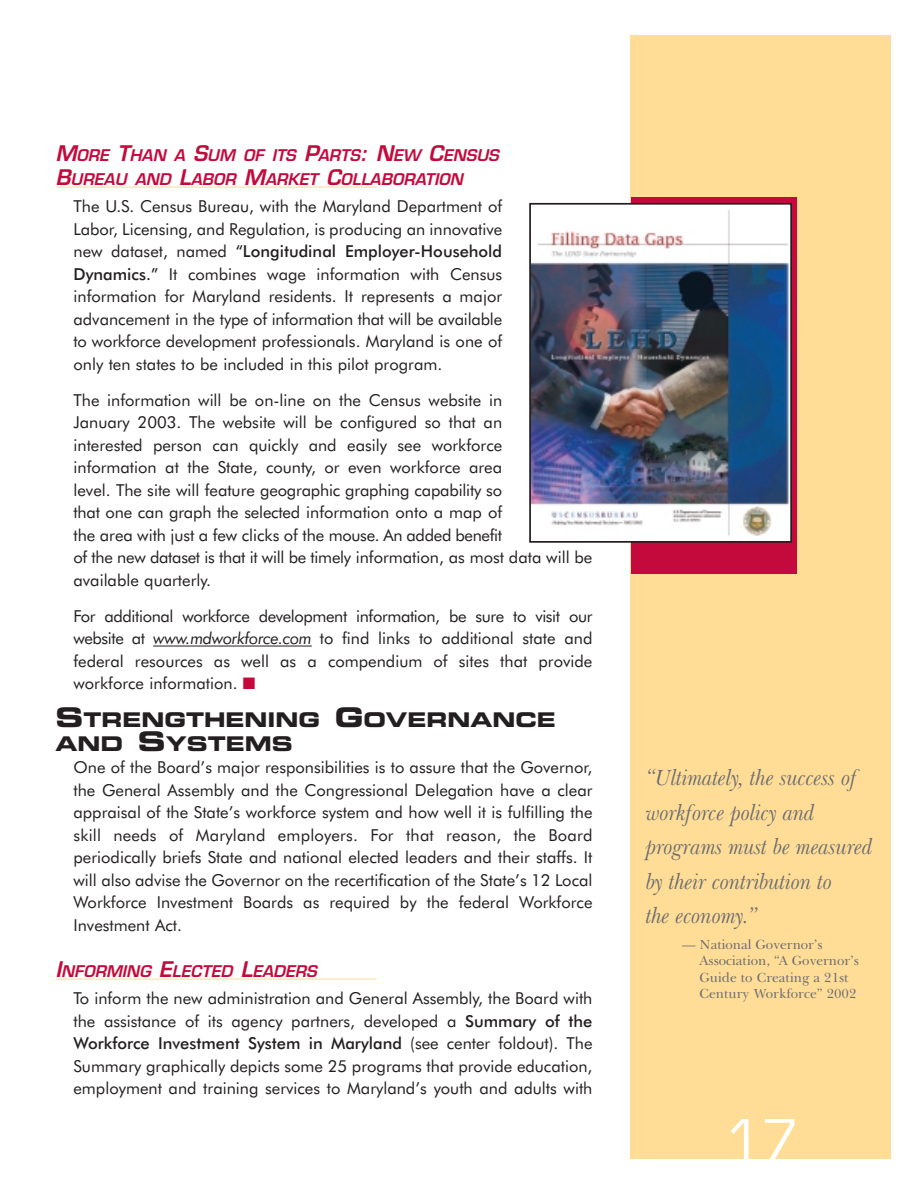
<style>
.page{position:relative;width:918px;height:1188px;background:#fff}
.page>*{position:absolute;margin:0;border:0;box-sizing:border-box;transform-origin:0 0}
.t1{font:54px "Eurostile";color:#fff}
.t2{font:italic 22.5px/34.5px "Baskerville BT";letter-spacing:-.01em;color:#6c6d70;scale:.94 1}
.t3{font:20.25px/24px "Eurostile Bold Extended Two";color:#231f20}
.t4{font:16.5px/22.5px "Futura BT";color:#231f20;text-align:justify}
.t5{font:italic 600 15.75px/24px "Eurostile";color:#c40a3c}
.t6{font:13.5px/16.5px "Baskerville BT";color:#6c6d70}
.s1{font-size:21px}
.s2{font-weight:500}
.s3{font-style:italic}
.s4{color:#c40a3c}
.s5{font-size:27px}
</style>
<div class="page">
<div style="left:631px;top:35px;width:260px;height:1123px;background:#ffdd96"></div>
<hr style="left:56px;top:187px;width:320px;height:1px;background:#ffdd96">
<hr style="left:153px;top:646px;width:33px;height:1px;background:#231f20">
<hr style="left:186px;top:646px;width:126px;height:1px;background:#231f20">
<hr style="left:56px;top:979px;width:320px;height:1px;background:#ffdd96">
<div style="left:631px;top:197px;width:165px;height:377px;background:#c40a3c"></div>
<img style="left:532px;top:206px;width:257px;height:334px">
<div style="left:529px;top:203px;width:263px;height:340px;border:2px solid #231f20"></div>
<p class="t5" style="left:56px;top:145px;width:445px"><span class="s1">M</span>ORE <span class="s1">T</span>HAN A <span class="s1">S</span>UM OF ITS <span class="s1">P</span>ARTS<span class="s1">: N</span>EW <span class="s1">C</span>ENSUS<br><span class="s1">B</span>UREAU AND <span class="s1">L</span>ABOR <span class="s1">M</span>ARKET <span class="s1">C</span>OLLABORATION</p>
<p class="t4" style="left:73px;top:196px;width:430px">The U.S. Census Bureau, with the Maryland Department of Labor, Licensing, and Regulation, is producing an innovative new dataset, named <span class="s2">“Longitudinal Employer-Household Dynamics.”</span> It combines wage information with Census information for Maryland residents. It represents a major advancement in the type of information that will be available to workforce development professionals. Maryland is one of only ten states to be included in this pilot program.</p>
<p class="t4" style="left:73px;top:390px;width:520px;text-align:left">The information will be on-line on the Census website in<br>January 2003. The website will be configured so that an<br>interested person can quickly and easily see workforce<br>information at the State, county, or even workforce area<br>level. The site will feature geographic graphing capability so<br>that one can graph the selected information onto a map of<br>the area with just a few clicks of the mouse. An added benefit<br>of the new dataset is that it will be timely information, as most data will be available quarterly.</p>
<p class="t4" style="left:73px;top:606px;width:520px">For additional workforce development information, be sure to visit our website at <span class="s3">www.mdworkforce.com</span> to find links to additional state and federal resources as well as a compendium of sites that provide workforce information. <span class="s4">■</span></p>
<p class="t3" style="left:56px;top:709px;width:502px"><span class="s5">S</span>TRENGTHENING <span class="s5">G</span>OVERNANCE<br>AND <span class="s5">S</span>YSTEMS</p>
<p class="t4" style="left:74px;top:757px;width:521px">One of the Board’s major responsibilities is to assure that the Governor, the General Assembly and the Congressional Delegation have a clear appraisal of the State’s workforce system and how well it is fulfilling the skill needs of Maryland employers. For that reason, the Board periodically briefs State and national elected leaders and their staffs. It will also advise the Governor on the recertification of the State’s 12 Local Workforce Investment Boards as required by the federal Workforce Investment Act.</p>
<p class="t5" style="left:56px;top:961px;width:263px"><span class="s1">I</span>NFORMING <span class="s1">E</span>LECTED <span class="s1">L</span>EADERS</p>
<p class="t4" style="left:74px;top:988px;width:521px">To inform the new administration and General Assembly, the Board with the assistance of its agency partners, developed a <span class="s2">Summary of the Workforce Investment System in Maryland</span> (see center foldout). The Summary graphically depicts some 25 programs that provide education, employment and training services to Maryland’s youth and adults with</p>
<h2 class="t2" style="left:646px;top:763px;width:243px">“Ultimately, the success of workforce policy and programs must be measured by their contribution to<br>the economy.”</h2>
<p class="t6" style="left:700px;top:937px;width:161px;text-indent:-17px">— National Governor’s<br>Association, “A Governor’s<br>Guide to Creating a 21st<br>Century Workforce” 2002</p>
<h1 class="t1" style="left:724px;top:1119px;width:76px">17</h1>
</div>
